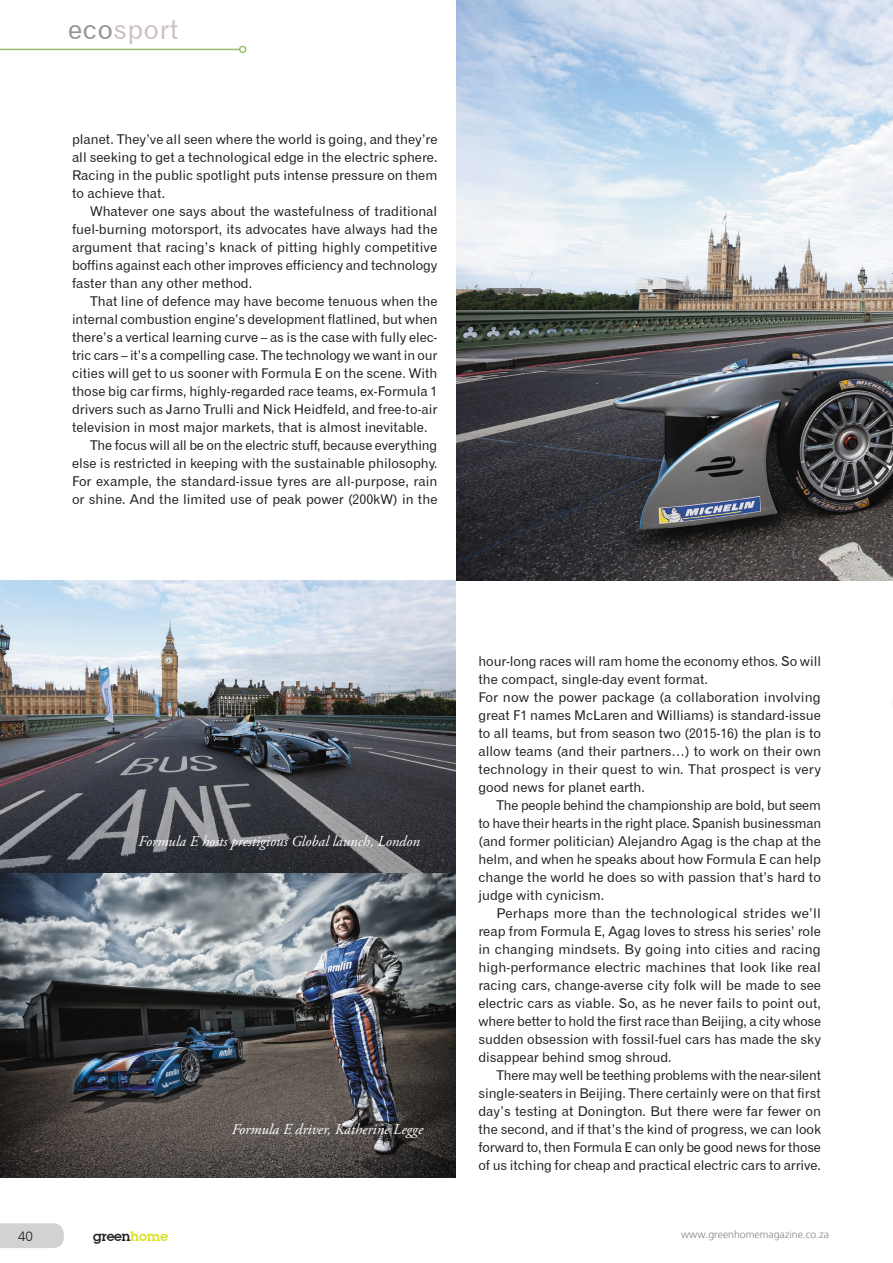
<style>
.page{position:relative;width:893px;height:1263px;background:#fff}
.page>*{position:absolute;margin:0;border:0;box-sizing:border-box;transform-origin:0 0}
.t1{font:27px "Gothic 720 BT Roman B";letter-spacing:.025em;color:#cebfc4}
.t2{font:300 18px "Frutiger LT";color:#231f20}
.Picture_Captions{font:italic 15px "Adobe Garamond Pro";color:#fff}
.t3{font:700 15px "Lapland";color:#231f20}
.Body_Copy_Default{font:13.5px/18px "Gothic 720 BT Roman B";color:#231f20;text-align:justify}
.Body_Copy_No_Indent{font:13.5px/18px "Gothic 720 BT Roman B";letter-spacing:.005em;color:#231f20;text-align:justify}
.t4{font:300 13.5px "Frutiger LT";color:#231f20}
.t5{font:300 10.5px "Frutiger LT";color:#808285}
.s1{color:#939598}
.s2{color:#dbe11e}
</style>
<div class="page">
<svg style="left:0;top:1223px;width:64px;height:25px;background:#d3d3d5"></svg>
<hr style="left:0;top:49px;width:240px;height:1px;background:#97be73">
<div style="left:239px;top:46px;width:7px;height:7px;border:2px solid #97be73;border-radius:50%"></div>
<img style="left:0;top:580px;width:455px;height:597px">
<img style="left:457px;top:0;width:436px;height:580px">
<p class="t1" style="left:68px;top:13px;width:112px"><span class="s1">eco</span>sport</p>
<p class="Body_Copy_Default" style="left:72px;top:130px;width:367px">planet. They’ve all seen where the world is going, and they’re all seeking to get a technological edge in the electric sphere.<br>Racing in the public spotlight puts intense pressure on them to achieve that.</p>
<p class="Body_Copy_Default" style="left:72px;top:202px;width:367px;text-indent:18px">Whatever one says about the wastefulness of traditional fuel-burning motorsport, its advocates have always had the argument that racing’s knack of pitting highly competitive boffins against each other improves efficiency and technology faster than any other method.</p>
<p class="Body_Copy_Default" style="left:72px;top:292px;width:367px;text-indent:18px">That line of defence may have become tenuous when the internal combustion engine’s development flatlined, but when there’s a vertical learning curve – as is the case with fully elec&shy;tric cars – it’s a compelling case. The technology we want in our cities will get to us sooner with Formula E on the scene. With those big car firms, highly-regarded race teams, ex-Formula 1 drivers such as Jarno Trulli and Nick Heidfeld, and free-to-air television in most major markets, that is almost inevitable.</p>
<p class="Body_Copy_Default" style="left:72px;top:436px;width:367px;text-indent:18px">The focus will all be on the electric stuff, because everything else is restricted in keeping with the sustainable philosophy.<br>For example, the standard-issue tyres are all-purpose, rain or shine. And the limited use of peak power (200kW) in the</p>
<p class="Picture_Captions" style="left:138px;top:832px;width:283px">Formula E hosts prestigious Global launch, London</p>
<p class="Picture_Captions" style="left:232px;top:1120px;width:193px">Formula E driver, Katherine Legge</p>
<p class="Body_Copy_Default" style="left:478px;top:652px;width:344px">hour-long races will ram home the economy ethos. So will the compact, single-day event format.</p>
<p class="Body_Copy_No_Indent" style="left:478px;top:688px;width:344px">For now the power package (a collaboration involving great F1 names McLaren and Williams) is standard-issue to all teams, but from season two (2015-16) the plan is to allow teams (and their partners…) to work on their own technology in their quest to win. That prospect is very good news for planet earth.</p>
<p class="Body_Copy_Default" style="left:478px;top:796px;width:344px;text-indent:18px">The people behind the championship are bold, but seem to have their hearts in the right place. Spanish businessman (and former politician) Alejandro Agag is the chap at the helm, and when he speaks about how Formula E can help change the world he does so with passion that’s hard to judge with cynicism.</p>
<p class="Body_Copy_Default" style="left:478px;top:904px;width:344px;text-indent:18px">Perhaps more than the technological strides we’ll reap from Formula E, Agag loves to stress his series’ role in changing mindsets. By going into cities and racing high-performance electric machines that look like real racing cars, change-averse city folk will be made to see electric cars as viable. So, as he never fails to point out, where better to hold the first race than Beijing, a city whose sudden obsession with fossil-fuel cars has made the sky disappear behind smog shroud.</p>
<p class="Body_Copy_Default" style="left:478px;top:1066px;width:344px;text-indent:18px">There may well be teething problems with the near-silent single-seaters in Beijing. There certainly were on that first day’s testing at Donington. But there were far fewer on the second, and if that’s the kind of progress, we can look forward to, then Formula E can only be good news for those of us itching for cheap and practical electric cars to arrive.</p>
<p class="t4" style="left:18px;top:1228px;width:17px">40</p>
<p class="t3" style="left:93px;top:1227px;width:76px">green<span class="s2">home</span></p>
<p class="t5" style="left:681px;top:1229px;width:150px">www.greenhomemagazine.co.za</p>
<p class="t2" style="left:9px;top:1229px;width:22px">40</p>
</div>
